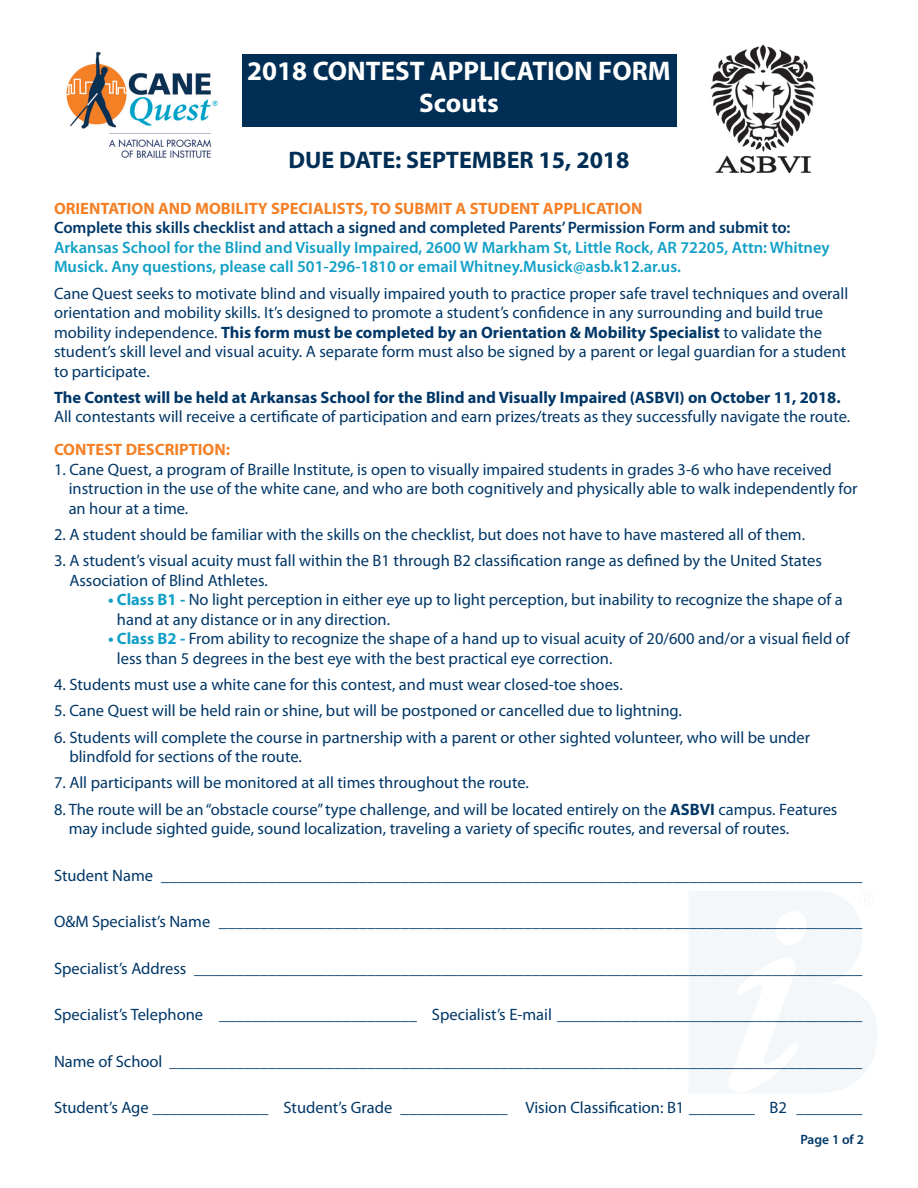
<style>
.page{position:relative;width:918px;height:1188px;background:#fff}
.page>*{position:absolute;margin:0;border:0;box-sizing:border-box;transform-origin:0 0}
.t1{font:700 27px/32.4px "Myriad Pro";color:#fff;text-align:center}
.t2{font:700 24px "Myriad Pro";color:#002e54}
.t3{font:16.5px/19.5px "Myriad Pro";color:#003767}
.t4{font:600 16.5px/19.5px "Myriad Pro";color:#12a0c6}
.t5{font:700 16.5px "Myriad Pro";color:#003767}
.t6{font:600 16.5px "Myriad Pro";letter-spacing:-.005em;color:#003767}
.t7{font:700 16.5px "Myriad Pro";color:#f58025}
.t8{font:600 13.5px "Myriad Pro";color:#003767}
.s1{font-weight:700}
.s2{font-weight:700;color:#12a0c6}
</style>
<div class="page">
<div style="left:242px;top:54px;width:434px;height:73px;background:#002e54"></div>
<svg style="left:689px;top:891px;width:188px;height:202px"></svg>
<img style="left:710px;top:44px;width:106px;height:129px">
<img style="left:66px;top:51px;width:152px;height:107px">
<p class="t1" style="left:247px;top:54px;width:425px">2018 CONTEST APPLICATION FORM<br>Scouts</p>
<p class="t2" style="left:288px;top:144px;width:343px">DUE DATE: SEPTEMBER 15, 2018</p>
<p class="t7" style="left:54px;top:198px;width:590px">ORIENTATION AND MOBILITY SPECIALISTS, TO SUBMIT A STUDENT APPLICATION</p>
<p class="t6" style="left:54px;top:217px;width:738px">Complete this skills checklist and attach a signed and completed Parents’ Permission Form and submit to:</p>
<p class="t4" style="left:54px;top:237px;width:777px">Arkansas School for the Blind and Visually Impaired, 2600 W Markham St, Little Rock, AR 72205, Attn: Whitney<br>Musick. Any questions, please call 501-296-1810 or email Whitney.Musick@asb.k12.ar.us.</p>
<p class="t3" style="left:54px;top:283px;width:796px">Cane Quest seeks to motivate blind and visually impaired youth to practice proper safe travel techniques and overall orientation and mobility skills. It’s designed to promote a student’s confidence in any surrounding and build true mobility independence. <span class="s1">This form must be completed by an Orientation &amp; Mobility Specialist</span> to validate the student’s skill level and visual acuity. A separate form must also be signed by a parent or legal guardian for a student to participate.</p>
<p class="t5" style="left:54px;top:387px;width:788px">The Contest will be held at Arkansas School for the Blind and Visually Impaired (ASBVI) on October 11, 2018.</p>
<p class="t3" style="left:54px;top:407px;width:798px">All contestants will receive a certificate of participation and earn prizes/treats as they successfully navigate the route.</p>
<p class="t7" style="left:54px;top:439px;width:178px">CONTEST DESCRIPTION:</p>
<p class="t3" style="left:69px;top:459px;width:790px;text-indent:-15px">1. Cane Quest, a program of Braille Institute, is open to visually impaired students in grades 3-6 who have received instruction in the use of the white cane, and who are both cognitively and physically able to walk independently for an hour at a time.</p>
<p class="t3" style="left:54px;top:525px;width:753px">2. A student should be familiar with the skills on the checklist, but does not have to have mastered all of them.</p>
<p class="t3" style="left:69px;top:551px;width:754px;text-indent:-15px">3. A student’s visual acuity must fall within the B1 through B2 classification range as defined by the United States<br>Association of Blind Athletes.</p>
<p class="t3" style="left:117px;top:590px;width:727px;text-indent:-9px"><span class="s2">• Class B1 -</span> No light perception in either eye up to light perception, but inability to recognize the shape of a hand at any distance or in any direction.</p>
<p class="t3" style="left:117px;top:629px;width:734px;text-indent:-9px"><span class="s2">• Class B2 -</span> From ability to recognize the shape of a hand up to visual acuity of 20/600 and/or a visual field of less than 5 degrees in the best eye with the best practical eye correction.</p>
<p class="t3" style="left:54px;top:675px;width:570px">4. Students must use a white cane for this contest, and must wear closed-toe shoes.</p>
<p class="t3" style="left:54px;top:701px;width:630px">5. Cane Quest will be held rain or shine, but will be postponed or cancelled due to lightning.</p>
<p class="t3" style="left:69px;top:727px;width:742px;text-indent:-15px">6. Students will complete the course in partnership with a parent or other sighted volunteer, who will be under blindfold for sections of the route.</p>
<p class="t3" style="left:54px;top:773px;width:476px">7. All participants will be monitored at all times throughout the route.</p>
<p class="t3" style="left:69px;top:799px;width:770px;text-indent:-15px">8. The route will be an “obstacle course” type challenge, and will be located entirely on the <span class="s1">ASBVI</span> campus. Features may include sighted guide, sound localization, traveling a variety of specific routes, and reversal of routes.</p>
<p class="t3" style="left:54px;top:865px;width:810px">Student Name _____________________________________________________________________________________</p>
<p class="t3" style="left:54px;top:912px;width:810px">O&amp;M Specialist’s Name ______________________________________________________________________________</p>
<p class="t3" style="left:54px;top:958px;width:810px">Specialist’s Address _________________________________________________________________________________</p>
<p class="t3" style="left:54px;top:1005px;width:810px">Specialist’s Telephone ________________________ Specialist’s E-mail _____________________________________</p>
<p class="t3" style="left:54px;top:1051px;width:810px">Name of School ____________________________________________________________________________________</p>
<p class="t3" style="left:54px;top:1098px;width:810px">Student’s Age ______________ Student’s Grade _____________ Vision Classification: B1 ________ B2 ________</p>
<p class="t8" style="left:800px;top:1131px;width:65px">Page 1 of 2</p>
</div>
